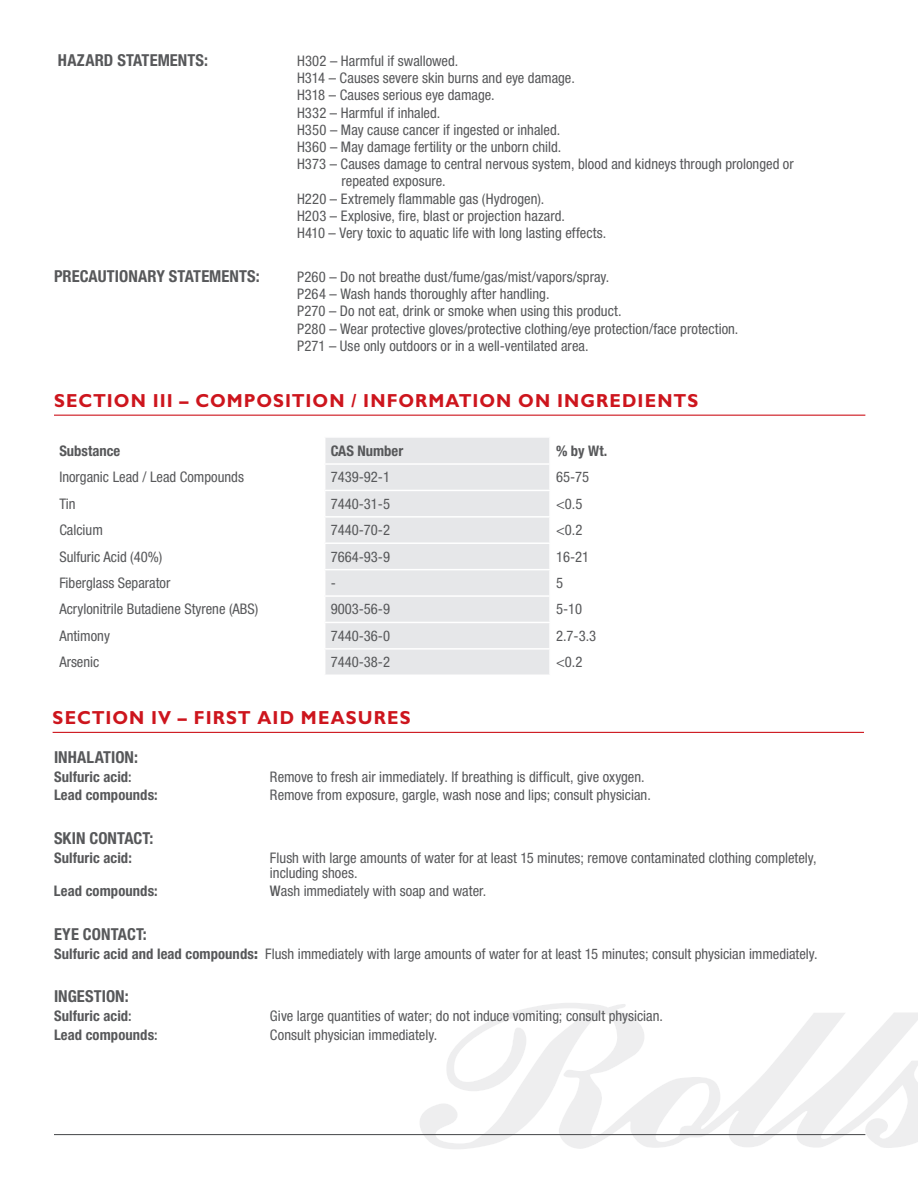
<style>
.page{position:relative;width:918px;height:1188px;background:#fff}
.page>*{position:absolute;margin:0;border:0;box-sizing:border-box;transform-origin:0 0}
.t1{font:700 18.9px "Gill Sans Std";letter-spacing:.06em;color:#cd151d;scale:.95 1}
.t2{font:700 condensed 16.5px "Helvetica Neue LT Std";letter-spacing:.005em;color:#57585a}
.t3{font:condensed 14.7px/17.2px "Helvetica Neue LT Std";color:#57585a}
.t4{font:700 condensed 14.7px "Helvetica Neue LT Std";letter-spacing:.005em;color:#57585a}
.s1{font-weight:500}
.s2{font-weight:700}
.s3{font-weight:900}
</style>
<div class="page">
<svg style="left:419px;top:1003px;width:499px;height:146px"></svg>
<hr style="left:54px;top:1134px;width:811px;height:1px;background:#57585a">
<hr style="left:53px;top:732px;width:811px;height:1px;background:#cd151d">
<hr style="left:54px;top:415px;width:811px;height:1px;background:#cd151d">
<div style="left:325px;top:438px;width:224px;height:237px;background:#e6e7e9"></div>
<hr style="left:325px;top:463px;width:225px;height:2px;background:#fff">
<hr style="left:325px;top:490px;width:225px;height:1px;background:#fff">
<hr style="left:325px;top:516px;width:225px;height:2px;background:#fff">
<hr style="left:325px;top:542px;width:225px;height:2px;background:#fff">
<hr style="left:325px;top:569px;width:225px;height:1px;background:#fff">
<hr style="left:325px;top:595px;width:225px;height:2px;background:#fff">
<hr style="left:325px;top:622px;width:225px;height:1px;background:#fff">
<hr style="left:325px;top:648px;width:225px;height:2px;background:#fff">
<p class="t2" style="left:58px;top:50px;width:152px">HAZARD STATEMENTS:</p>
<p class="t3" style="left:297px;top:52px;width:163px">H302 – Harmful if swallowed.</p>
<p class="t3" style="left:297px;top:69px;width:279px">H314 – Causes severe skin burns and eye damage.</p>
<p class="t3" style="left:297px;top:86px;width:199px">H318 – Causes serious eye damage.</p>
<p class="t3" style="left:297px;top:104px;width:145px">H332 – Harmful if inhaled.</p>
<p class="t3" style="left:297px;top:121px;width:265px">H350 – May cause cancer if ingested or inhaled.</p>
<p class="t3" style="left:297px;top:138px;width:266px">H360 – May damage fertility or the unborn child.</p>
<p class="t3" style="left:297px;top:155px;width:498px">H373 – Causes damage to central nervous system, blood and kidneys through prolonged or</p>
<p class="t3" style="left:342px;top:173px;width:106px">repeated exposure.</p>
<p class="t3" style="left:297px;top:190px;width:249px">H220 – Extremely flammable gas (Hydrogen).</p>
<p class="t3" style="left:297px;top:207px;width:270px">H203 – Explosive, fire, blast or projection hazard.</p>
<p class="t3" style="left:297px;top:224px;width:311px">H410 – Very toxic to aquatic life with long lasting effects.</p>
<p class="t2" style="left:54px;top:266px;width:207px">PRECAUTIONARY STATEMENTS:</p>
<p class="t3" style="left:297px;top:268px;width:443px">P260 – Do not breathe dust/fume/gas/mist/vapors/spray.<br>P264 – Wash hands thoroughly after handling.<br>P270 – Do not eat, drink or smoke when using this product.<br>P280 – Wear protective gloves/protective clothing/eye protection/face protection.<br>P271 – Use only outdoors or in a well-ventilated area.</p>
<p class="t1" style="left:54px;top:389px;width:680px">SECTION III – COMPOSITION / INFORMATION ON INGREDIENTS</p>
<p class="t4" style="left:59px;top:442px;width:62px">Substance</p>
<p class="t4" style="left:331px;top:442px;width:74px">CAS Number</p>
<p class="t4" style="left:556px;top:442px;width:53px">% by Wt.</p>
<p class="t3" style="left:59px;top:469px;width:186px">Inorganic Lead / Lead Compounds</p>
<p class="t3" style="left:331px;top:469px;width:61px">7439-92-1</p>
<p class="t3" style="left:556px;top:469px;width:35px">65-75</p>
<p class="t3" style="left:59px;top:495px;width:18px">Tin</p>
<p class="t3" style="left:331px;top:495px;width:61px">7440-31-5</p>
<p class="t3" style="left:556px;top:495px;width:28px">&lt;0.5</p>
<p class="t3" style="left:59px;top:521px;width:45px">Calcium</p>
<p class="t3" style="left:331px;top:521px;width:61px">7440-70-2</p>
<p class="t3" style="left:556px;top:521px;width:28px">&lt;0.2</p>
<p class="t3" style="left:59px;top:548px;width:105px">Sulfuric Acid (40%)</p>
<p class="t3" style="left:331px;top:548px;width:61px">7664-93-9</p>
<p class="t3" style="left:556px;top:548px;width:35px">16-21</p>
<p class="t3" style="left:59px;top:574px;width:113px">Fiberglass Separator</p>
<p class="t3" style="left:331px;top:574px;width:7px">-</p>
<p class="t3" style="left:556px;top:574px;width:9px">5</p>
<p class="t3" style="left:59px;top:601px;width:200px">Acrylonitrile Butadiene Styrene (ABS)</p>
<p class="t3" style="left:331px;top:601px;width:61px">9003-56-9</p>
<p class="t3" style="left:556px;top:601px;width:28px">5-10</p>
<p class="t3" style="left:59px;top:627px;width:52px">Antimony</p>
<p class="t3" style="left:331px;top:627px;width:61px">7440-36-0</p>
<p class="t3" style="left:556px;top:627px;width:42px">2.7-3.3</p>
<p class="t3" style="left:59px;top:653px;width:42px">Arsenic</p>
<p class="t3" style="left:331px;top:653px;width:61px">7440-38-2</p>
<p class="t3" style="left:556px;top:653px;width:28px">&lt;0.2</p>
<p class="t1" style="left:53px;top:706px;width:378px">SECTION IV – FIRST AID MEASURES</p>
<p class="t2" style="left:54px;top:747px;width:86px">INHALATION:</p>
<p class="t4" style="left:54px;top:767px;width:79px">Sulfuric acid<span class="s1">:</span></p>
<p class="t3" style="left:270px;top:768px;width:376px">Remove to fresh air immediately. If breathing is difficult, give oxygen.</p>
<p class="t4" style="left:54px;top:786px;width:105px">Lead compounds:</p>
<p class="t3" style="left:270px;top:786px;width:382px">Remove from exposure, gargle, wash nose and lips; consult physician.</p>
<p class="t2" style="left:54px;top:828px;width:101px">SKIN CONTACT:</p>
<p class="t4" style="left:54px;top:848px;width:79px">Sulfuric acid:</p>
<p class="t3" style="left:270px;top:850px;width:548px;line-height:15px">Flush with large amounts of water for at least 15 minutes; remove contaminated clothing completely, including shoes.</p>
<p class="t4" style="left:54px;top:882px;width:105px">Lead compounds:</p>
<p class="t3" style="left:270px;top:882px;width:218px"><span class="s1">W</span>ash immediately with soap and water.</p>
<p class="t2" style="left:54px;top:924px;width:94px">EYE CONTACT:</p>
<p class="t3" style="left:54px;top:945px;width:765px"><span class="s2">Sulfuric acid and lead compounds</span><span class="s3">:</span> Flush immediately with large amounts of water for at least 15 minutes; consult physician immediately.</p>
<p class="t2" style="left:54px;top:986px;width:76px">INGESTION:</p>
<p class="t4" style="left:54px;top:1007px;width:79px">Sulfuric acid<span class="s1">:</span></p>
<p class="t3" style="left:270px;top:1007px;width:395px">Give large quantities of water; do not induce vomiting; consult physician.</p>
<p class="t4" style="left:54px;top:1025px;width:105px">Lead compounds<span class="s1">:</span></p>
<p class="t3" style="left:270px;top:1026px;width:169px">Consult physician immediately.</p>
</div>
